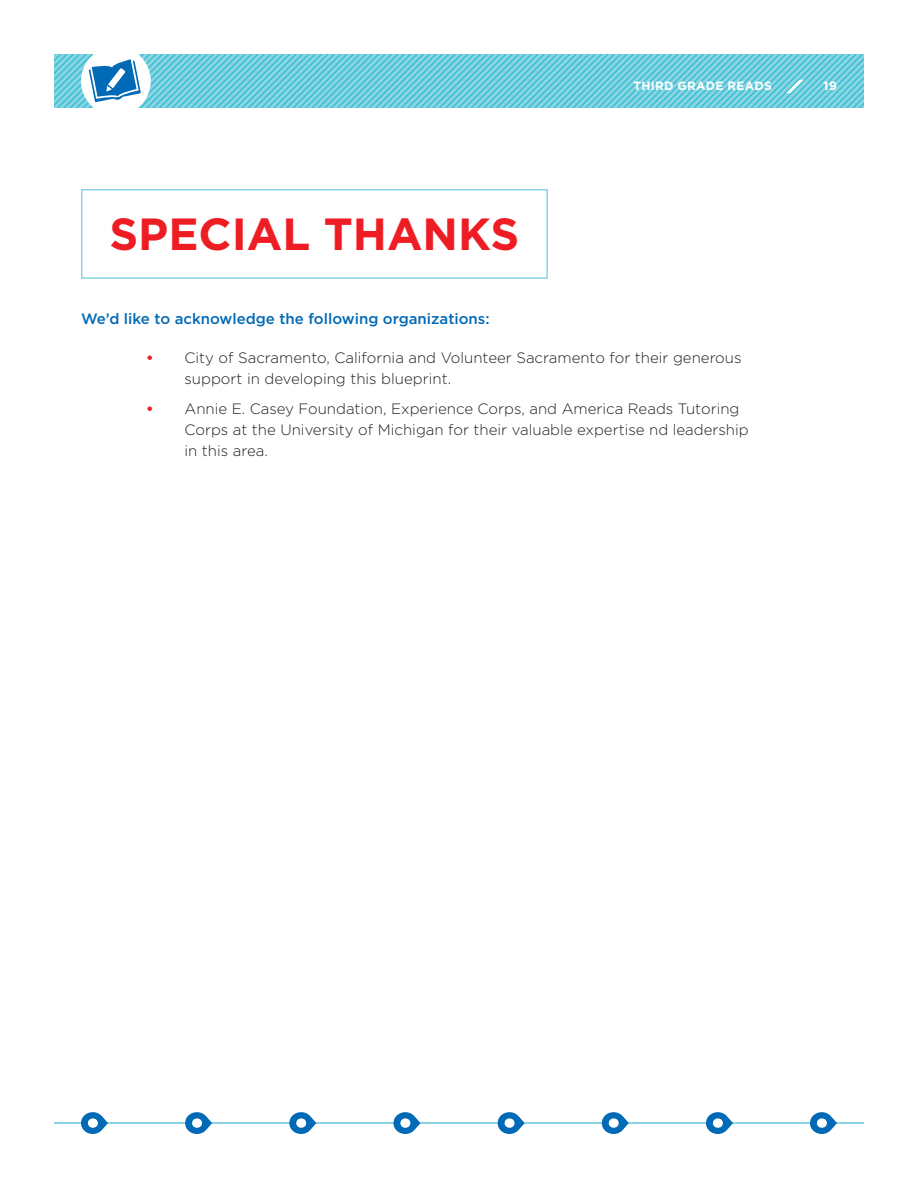
<style>
.page{position:relative;width:918px;height:1188px;background:#fff}
.page>*{position:absolute;margin:0;border:0;box-sizing:border-box;transform-origin:0 0}
.Header_30_36{font:700 45px "Gotham";color:#ee1d23}
.Body_10_14{font:300 15px/21px "Gotham";color:#231f20}
.Bullets{font:300 15px/21px "Gotham";color:#231f20}
.Bullet_Numbered{font:500 15px "Gotham";color:#016ab6}
.t1{font:700 12px "Gotham";letter-spacing:.02em;color:#fff}
.s1{font-weight:700;color:#ee1d23}
</style>
<div class="page">
<svg style="left:54px;top:54px;width:810px;height:54px;background:#72ccdd"></svg>
<div style="left:81px;top:189px;width:467px;height:90px;border:2px solid #8bd4e3"></div>
<hr style="left:54px;top:1122px;width:810px;height:2px;background:#8bd4e3">
<svg style="left:81px;top:1112px;width:27px;height:22px"></svg>
<svg style="left:289px;top:1112px;width:27px;height:22px"></svg>
<svg style="left:498px;top:1112px;width:27px;height:22px"></svg>
<svg style="left:706px;top:1112px;width:27px;height:22px"></svg>
<svg style="left:185px;top:1112px;width:27px;height:22px"></svg>
<svg style="left:393px;top:1112px;width:27px;height:22px"></svg>
<svg style="left:602px;top:1112px;width:27px;height:22px"></svg>
<svg style="left:810px;top:1112px;width:27px;height:22px"></svg>
<p class="Header_30_36" style="left:110px;top:208px;width:411px">SPECIAL THANKS</p>
<p class="t1" style="left:634px;top:79px;width:140px">THIRD GRADE READS</p>
<p class="t1" style="left:824px;top:79px;width:15px">19</p>
<p class="Bullet_Numbered" style="left:81px;top:310px;width:410px">We’d like to acknowledge the following organizations:</p>
<p class="Bullets" style="left:184px;top:347px;width:559px;text-indent:-38px"><span class="s1">•</span> City of Sacramento, California and Volunteer Sacramento for their generous support in developing this blueprint.</p>
<p class="Body_10_14" style="left:184px;top:398px;width:566px;text-indent:-38px"><span class="s1">•</span> Annie E. Casey Foundation, Experience Corps, and America Reads Tutoring<br>Corps at the University of Michigan for their valuable expertise nd leadership in this area.</p>
</div>
